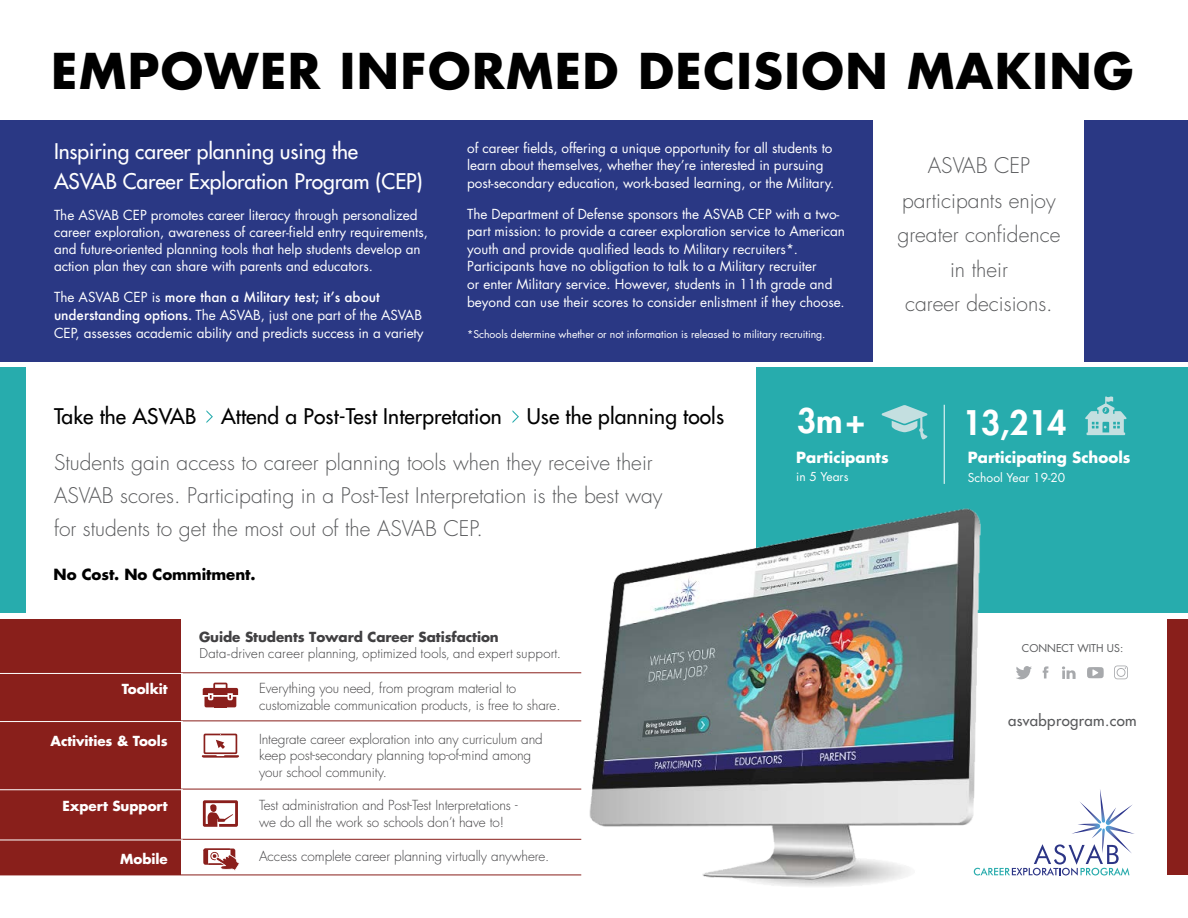
<style>
.page{position:relative;width:1188px;height:918px;background:#fff}
.page>*{position:absolute;margin:0;border:0;box-sizing:border-box;transform-origin:0 0}
.t1{font:700 48px "Futura LT";letter-spacing:.03em;color:#000}
.t2{font:800 33px "Futura LT";letter-spacing:-.005em;color:#fff}
.t3{font:300 21px/34.5px "Futura LT";color:#58595b}
.t4{font:21px/30px "Futura LT";letter-spacing:-.005em;color:#fff}
.t5{font:21px "Futura LT";letter-spacing:.005em;color:#000}
.t6{font:300 15px "Futura PT";letter-spacing:-.005em;color:#404042}
.t7{font:700 15px "Futura LT";color:#fff}
.t8{font:700 15px "Futura LT";letter-spacing:-.005em;color:#000}
.t9{font:15px "Futura LT";letter-spacing:.025em;color:#58595b}
.t10{font:13.5px/17.5px "Futura LT";letter-spacing:-.005em;color:#fff}
.t11{font:300 13.5px/16.5px "Futura LT";letter-spacing:-.005em;color:#414042}
.t12{font:500 13.5px "Futura";color:#fff}
.t13{font:700 13.5px "Futura LT";letter-spacing:-.005em;color:#fff}
.t14{font:700 13.5px "Futura LT";letter-spacing:-.005em;color:#414042}
.t15{font:12px "Futura LT";color:#fff}
.t16{font:10.5px "Futura LT";letter-spacing:-.005em;color:#fff}
.t17{font:10.5px "Futura LT";color:#58595b}
.s1{font-family:"Futura LT";font-weight:400}
.s2{font-family:"Futura";font-weight:500}
</style>
<div class="page">
<div style="left:0;top:120px;width:873px;height:242px;background:#2a3884"></div>
<div style="left:1085px;top:120px;width:103px;height:242px;background:#2a3884"></div>
<div style="left:0;top:619px;width:181px;height:256px;background:#891f1b"></div>
<div style="left:1167px;top:619px;width:21px;height:256px;background:#891f1b"></div>
<div style="left:0;top:367px;width:25px;height:245px;background:#27acad"></div>
<div style="left:756px;top:367px;width:432px;height:245px;background:#27acad"></div>
<img style="left:553px;top:508px;width:440px;height:379px">
<hr style="left:155px;top:839px;width:426px;height:1px;background:#891f1b">
<hr style="left:155px;top:789px;width:426px;height:1px;background:#891f1b">
<hr style="left:155px;top:721px;width:426px;height:1px;background:#891f1b">
<hr style="left:155px;top:673px;width:426px;height:1px;background:#891f1b">
<hr style="left:0;top:875px;width:581px;height:1px;background:#891f1b">
<hr style="left:0;top:840px;width:183px;height:1px;background:#fff">
<hr style="left:0;top:789px;width:183px;height:1px;background:#fff">
<hr style="left:0;top:721px;width:183px;height:1px;background:#fff">
<hr style="left:0;top:673px;width:183px;height:1px;background:#fff">
<svg style="left:206px;top:410px;width:7px;height:13px"></svg>
<svg style="left:513px;top:410px;width:6px;height:13px"></svg>
<svg style="left:203px;top:800px;width:35px;height:27px"></svg>
<svg style="left:203px;top:849px;width:36px;height:22px"></svg>
<svg style="left:202px;top:734px;width:37px;height:24px"></svg>
<svg style="left:203px;top:683px;width:35px;height:24px"></svg>
<div style="left:214px;top:697px;width:13px;height:10px;background:#8a1f1c"></div>
<svg style="left:974px;top:844px;width:155px;height:32px"></svg>
<img style="left:1100px;top:789px;width:5px;height:34px">
<img style="left:1080px;top:801px;width:22px;height:23px">
<img style="left:1105px;top:804px;width:28px;height:21px">
<img style="left:1105px;top:826px;width:29px;height:28px">
<img style="left:1072px;top:824px;width:29px;height:10px">
<svg style="left:1092px;top:828px;width:10px;height:10px"></svg>
<img style="left:1102px;top:829px;width:3px;height:25px">
<hr style="left:944px;top:405px;width:1px;height:79px;background:#fff">
<svg style="left:1085px;top:396px;width:42px;height:39px"></svg>
<svg style="left:882px;top:405px;width:46px;height:35px"></svg>
<svg style="left:1062px;top:666px;width:14px;height:13px"></svg>
<svg style="left:1087px;top:667px;width:17px;height:11px"></svg>
<svg style="left:1016px;top:666px;width:16px;height:13px"></svg>
<svg style="left:1043px;top:666px;width:5px;height:12px"></svg>
<svg style="left:1114px;top:666px;width:14px;height:13px"></svg>
<h1 class="t1" style="left:51px;top:39px;width:1084px">EMPOWER INFORMED DECISION MAKING</h1>
<h3 class="t4" style="left:54px;top:136px;width:370px">Inspiring career planning using the<br>ASVAB Career Exploration Program (CEP)</h3>
<p class="t10" style="left:54px;top:206px;width:375px">The ASVAB CEP promotes career literacy through personalized career exploration, awareness of career-field entry requirements, and future-oriented planning tools that help students develop an action plan they can share with parents and educators.</p>
<p class="t12" style="left:54px;top:287px;width:327px"><span class="s1">The ASVAB CEP is</span> more than a Military test; itʼs about</p>
<p class="t10" style="left:54px;top:307px;width:371px;line-height:18px"><span class="s2">understanding options.</span> The ASVAB, just one part of the ASVAB<br>CEP, assesses academic ability and predicts success in a variety</p>
<p class="t10" style="left:467px;top:139px;width:369px">of career fields, offering a unique opportunity for all students to learn about themselves, whether they’re interested in pursuing post-secondary education, work-based learning, or the Military.</p>
<p class="t10" style="left:467px;top:205px;width:379px">The Department of Defense sponsors the ASVAB CEP with a two&shy;part mission: to provide a career exploration service to American youth and provide qualified leads to Military recruiters*.<br>Participants have no obligation to talk to a Military recruiter<br>or enter Military service. However, students in 11th grade and beyond can use their scores to consider enlistment if they choose.</p>
<p class="t16" style="left:467px;top:327px;width:360px">*Schools determine whether or not information is released to military recruiting.</p>
<h3 class="t3" style="left:898px;top:149px;width:164px;text-align:center">ASVAB CEP participants enjoy greater confidence in their<br>career decisions.</h3>
<h3 class="t5" style="left:54px;top:403px;width:672px">Take the ASVAB Attend a Post-Test Interpretation Use the planning tools</h3>
<h2 class="t2" style="left:962px;top:401px;width:106px">13,214</h2>
<p class="t7" style="left:968px;top:447px;width:164px">Participating Schools</p>
<p class="t15" style="left:968px;top:470px;width:99px">School Year 19-20</p>
<h2 class="t2" style="left:797px;top:399px;width:69px">3m+</h2>
<p class="t7" style="left:796px;top:447px;width:94px">Participants</p>
<p class="t15" style="left:796px;top:469px;width:54px">in 5 Years</p>
<h3 class="t3" style="left:54px;top:447px;width:610px;line-height:33px">Students gain access to career planning tools when they receive their<br>ASVAB scores. Participating in a Post-Test Interpretation is the best way for students to get the most out of the ASVAB CEP.</h3>
<p class="t8" style="left:54px;top:565px;width:204px">No Cost. No Commitment.</p>
<p class="t13" style="left:122px;top:680px;width:47px">Toolkit</p>
<p class="t13" style="left:51px;top:732px;width:119px">Activities &amp; Tools</p>
<p class="t13" style="left:63px;top:797px;width:107px">Expert Support</p>
<p class="t13" style="left:120px;top:850px;width:49px">Mobile</p>
<p class="t14" style="left:199px;top:628px;width:301px">Guide Students Toward Career Satisfaction</p>
<p class="t6" style="left:199px;top:645px;width:363px">Data-driven career planning, optimized tools, and expert support.</p>
<p class="t11" style="left:259px;top:681px;width:303px">Everything you need, from program material to customizable communication products, is free to share.</p>
<p class="t11" style="left:259px;top:731px;width:285px">Integrate career exploration into any curriculum and keep post-secondary planning top-of-mind among your school community.</p>
<p class="t11" style="left:259px;top:798px;width:260px">Test administration and Post-Test Interpretations - we do all the work so schools don’t have to!</p>
<p class="t11" style="left:259px;top:848px;width:292px">Access complete career planning virtually anywhere.</p>
<p class="t17" style="left:1022px;top:641px;width:103px">CONNECT WITH US:</p>
<p class="t9" style="left:1008px;top:711px;width:130px">asvabprogram.com</p>
</div>
